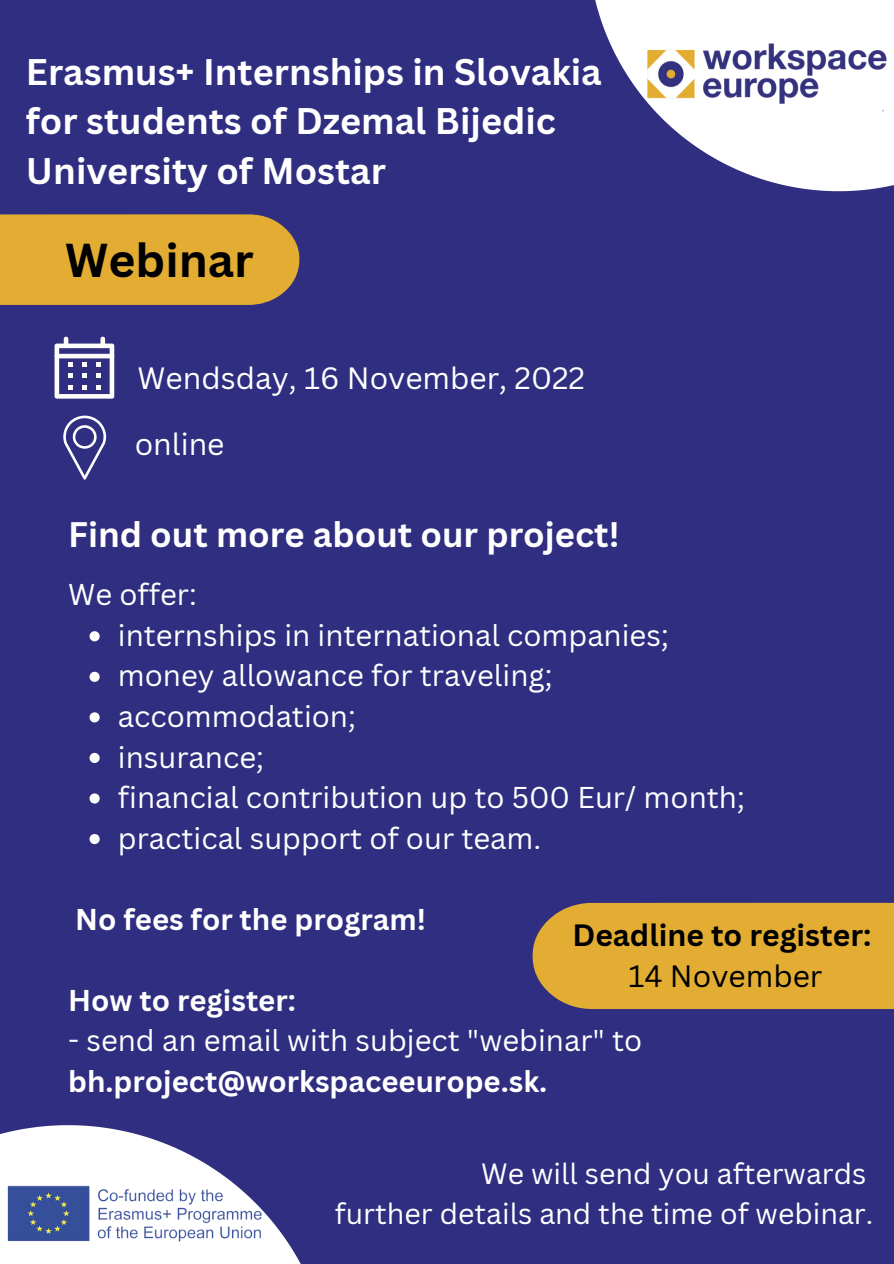
<style>
.page{position:relative;width:894px;height:1264px;background:#fff}
.page>*{position:absolute;margin:0;border:0;box-sizing:border-box;transform-origin:0 0}
.t1{font:700 46.2px "Canva Sans";color:#000}
.t2{font:700 36px/49.5px "Canva Sans";color:#fff}
.t3{font:700 34.5px "Canva Sans";color:#fff}
.t4{font:30px "Canva Sans";color:#fff}
.t5{font:700 30px "Canva Sans";color:#000}
.t6{font:30px "Canva Sans";color:#000}
.t7{font:29.25px/40.5px "Canva Sans";color:#fff}
.t8{font:700 29.25px "Canva Sans";color:#fff}
.t9{font:28.5px/39.5px "Canva Sans";color:#fff;text-align:right}
</style>
<div class="page">
<div style="left:0;top:0;width:893px;height:1263px;background:#302e80"></div>
<svg style="left:0;top:1125px;width:300px;height:138px"></svg>
<svg style="left:89px;top:631px;width:11px;height:10px"></svg>
<svg style="left:89px;top:671px;width:11px;height:11px"></svg>
<svg style="left:89px;top:712px;width:11px;height:10px"></svg>
<svg style="left:89px;top:753px;width:11px;height:10px"></svg>
<svg style="left:89px;top:793px;width:11px;height:10px"></svg>
<svg style="left:89px;top:834px;width:11px;height:10px"></svg>
<div style="left:0;top:214px;width:300px;height:91px;background:#e2ad32"></div>
<svg style="left:55px;top:337px;width:59px;height:61px"></svg>
<svg style="left:63px;top:415px;width:43px;height:65px"></svg>
<div style="left:532px;top:902px;width:361px;height:107px;background:#e2ad32"></div>
<svg style="left:595px;top:0;width:298px;height:191px;fill:#fff"></svg>
<img style="left:639px;top:36px;width:254px;height:75px">
<img style="left:0;top:1153px;width:271px;height:110px">
<p class="t2" style="left:26px;top:46px;width:577px">Erasmus+ Internships in Slovakia for students of Dzemal Bijedic<br>University of Mostar</p>
<h1 class="t1" style="left:65px;top:228px;width:190px">Webinar</h1>
<p class="t4" style="left:137px;top:357px;width:449px">Wendsday, 16 November, 2022</p>
<p class="t4" style="left:135px;top:423px;width:91px">online</p>
<p class="t3" style="left:68px;top:510px;width:552px">Find out more about our project!</p>
<p class="t7" style="left:68px;top:573px;width:130px">We offer:</p>
<p class="t7" style="left:118px;top:614px;width:628px">internships in international companies; money allowance for traveling; accommodation;<br>insurance;<br>financial contribution up to 500 Eur/ month; practical support of our team.</p>
<p class="t8" style="left:75px;top:898px;width:352px">No fees for the program!</p>
<p class="t5" style="left:572px;top:913px;width:300px">Deadline to register:</p>
<p class="t6" style="left:628px;top:955px;width:195px">14 November</p>
<p class="t8" style="left:68px;top:979px;width:229px">How to register:</p>
<p class="t7" style="left:68px;top:1019px;width:575px">- send an email with subject "webinar" to</p>
<p class="t8" style="left:68px;top:1060px;width:480px">bh.project@workspaceeurope.sk.</p>
<p class="t9" style="left:335px;top:1153px;width:540px">We will send you afterwards<br>further details and the time of webinar.</p>
</div>
